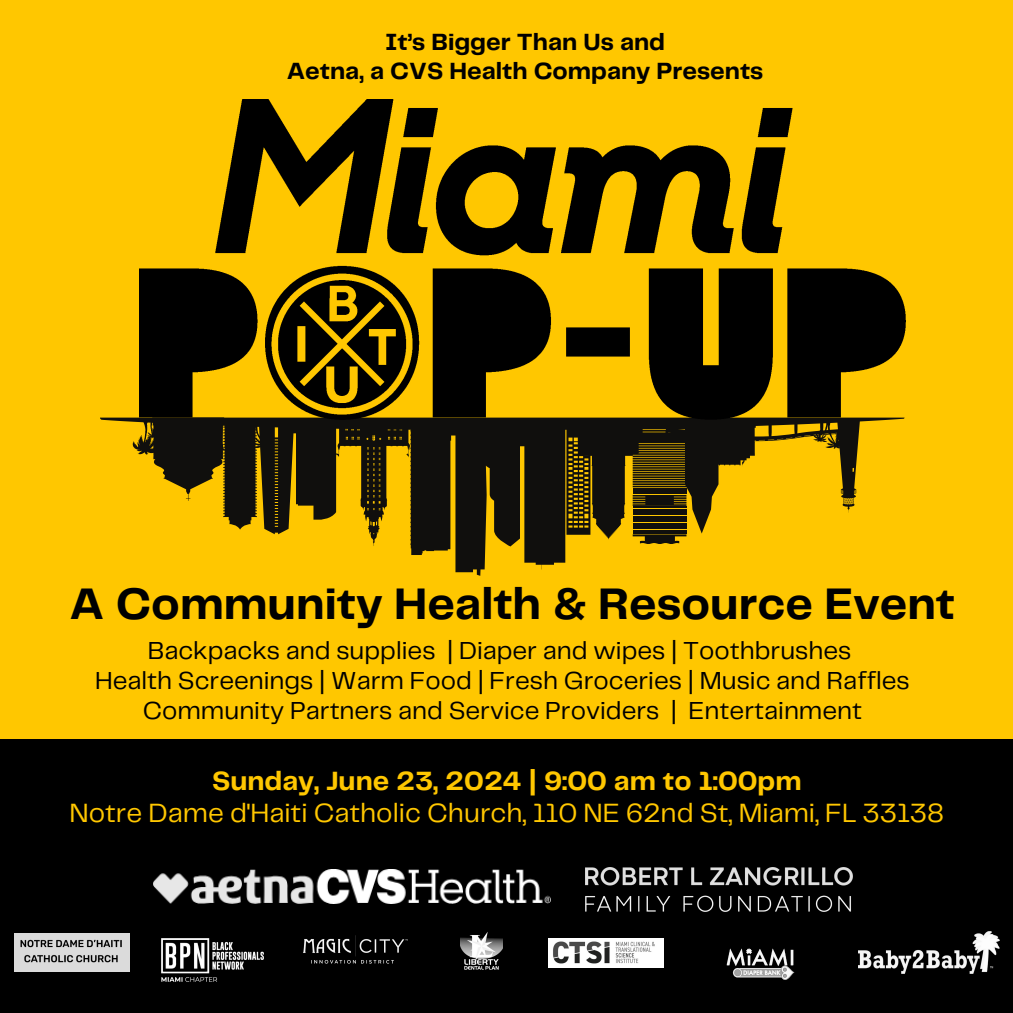
<style>
.page{position:relative;width:1013px;height:1013px;background:#fff}
.page>*{position:absolute;margin:0;border:0;box-sizing:border-box;transform-origin:0 0}
.t1{font:700 45.75px "Telegraf";color:#000}
.t2{font:27.38px/32.8px "Telegraf";color:#ffc700;text-align:center}
.t3{font:25.5px/30px "Telegraf";color:#000;text-align:center}
.t4{font:700 24.38px "Telegraf";color:#000}
.s1{font-weight:700}
</style>
<div class="page">
<div style="left:0;top:0;width:1012px;height:1012px;background:#ffc700"></div>
<div style="left:0;top:739px;width:1012px;height:273px;background:#000"></div>
<img style="left:303px;top:935px;width:105px;height:29px">
<img style="left:461px;top:932px;width:42px;height:38px">
<img style="left:15px;top:933px;width:114px;height:38px">
<img style="left:548px;top:938px;width:115px;height:29px">
<img style="left:726px;top:948px;width:69px;height:32px">
<img style="left:858px;top:931px;width:141px;height:42px">
<img style="left:153px;top:869px;width:397px;height:34px">
<img style="left:585px;top:867px;width:267px;height:44px">
<svg style="left:100px;top:417px;width:785px;height:159px"></svg>
<img style="left:139px;top:99px;width:766px;height:321px">
<img style="left:161px;top:938px;width:102px;height:43px">
<p class="t4" style="left:385px;top:32px;width:281px">It’s Bigger Than Us and</p>
<p class="t4" style="left:287px;top:60px;width:478px">Aetna, a CVS Health Company Presents</p>
<p class="t1" style="left:69px;top:584px;width:887px">A Community Health &amp; Resource Event</p>
<p class="t3" style="left:95px;top:636px;width:816px">Backpacks and supplies | Diaper and wipes | Toothbrushes<br>Health Screenings | Warm Food | Fresh Groceries | Music and Raffles</p>
<p class="t3" style="left:143px;top:696px;width:720px">Community Partners and Service Providers | Entertainment</p>
<p class="t2" style="left:69px;top:765px;width:876px"><span class="s1">Sunday, June 23, 2024 | 9:00 am to 1:00pm<br></span>Notre Dame d'Haiti Catholic Church, 110 NE 62nd St, Miami, FL 33138</p>
</div>
